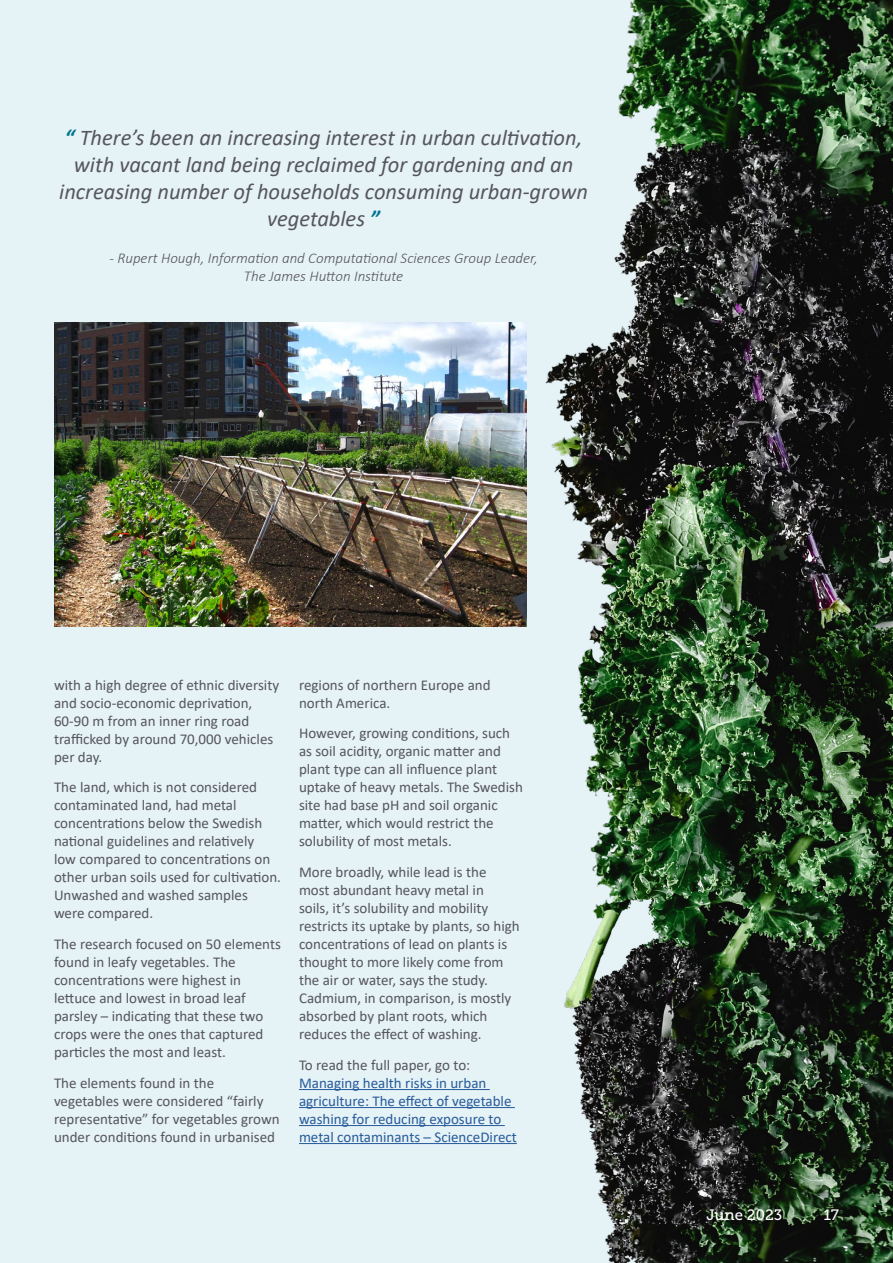
<style>
.page{position:relative;width:893px;height:1263px;background:#e5f2f6}
.page>*{position:absolute;margin:0;border:0;box-sizing:border-box;transform-origin:0 0}
.t1{font:italic 22.5px/27px "Calibri";color:#55565a;text-align:center}
.t2{font:15px/18px "Calibri";color:#55565a}
.t3{font:15px/18px "Calibri";color:#275b9b}
.t4{font:italic 300 15px/18px "Calibri";color:#55565a;text-align:center}
.t5{font:15px "Museo Slab 500";color:#fff}
.s1{font-weight:700;color:#00768e}
.s2{color:#55565a}
</style>
<div class="page">
<img style="left:461px;top:0;width:432px;height:1263px">
<hr style="left:299px;top:1089px;width:191px;height:1px;background:#275b9b">
<hr style="left:299px;top:1107px;width:216px;height:1px;background:#275b9b">
<hr style="left:299px;top:1125px;width:206px;height:1px;background:#275b9b">
<hr style="left:299px;top:1143px;width:218px;height:1px;background:#275b9b">
<img style="left:54px;top:322px;width:472px;height:304px">
<p class="t1" style="left:59px;top:123px;width:530px"><span class="s1">“</span> There’s been an increasing interest in urban cultivation, with vacant land being reclaimed for gardening and an increasing number of households consuming urban-grown vegetables <span class="s1">”</span></p>
<p class="t4" style="left:109px;top:249px;width:430px">- Rupert Hough, Information and Computational Sciences Group Leader,<br>The James Hutton Institute</p>
<p class="t2" style="left:54px;top:675px;width:227px">with a high degree of ethnic diversity and socio-economic deprivation,<br>60-90 m from an inner ring road trafficked by around 70,000 vehicles per day.</p>
<p class="t2" style="left:54px;top:778px;width:228px">The land, which is not considered contaminated land, had metal concentrations below the Swedish national guidelines and relatively<br>low compared to concentrations on other urban soils used for cultivation.<br>Unwashed and washed samples were compared.</p>
<p class="t2" style="left:54px;top:935px;width:228px">The research focused on 50 elements found in leafy vegetables. The concentrations were highest in lettuce and lowest in broad leaf parsley – indicating that these two crops were the ones that captured particles the most and least.</p>
<p class="t2" style="left:54px;top:1073px;width:227px">The elements found in the vegetables were considered “fairly representative” for vegetables grown under conditions found in urbanised</p>
<p class="t2" style="left:299px;top:675px;width:193px">regions of northern Europe and north America.</p>
<p class="t2" style="left:299px;top:724px;width:225px">However, growing conditions, such as soil acidity, organic matter and plant type can all influence plant uptake of heavy metals. The Swedish site had base pH and soil organic matter, which would restrict the solubility of most metals.</p>
<p class="t2" style="left:299px;top:863px;width:222px">More broadly, while lead is the most abundant heavy metal in<br>soils, it’s solubility and mobility restricts its uptake by plants, so high concentrations of lead on plants is thought to more likely come from the air or water, says the study.<br>Cadmium, in comparison, is mostly absorbed by plant roots, which reduces the effect of washing.</p>
<p class="t3" style="left:299px;top:1055px;width:219px"><span class="s2">To read the full paper, go to:<br></span>Managing health risks in urban agriculture: The effect of vegetable washing for reducing exposure to metal contaminants – ScienceDirect</p>
<p class="t5" style="left:706px;top:1207px;width:77px">June 2023</p>
<p class="t5" style="left:824px;top:1207px;width:17px">17</p>
</div>
